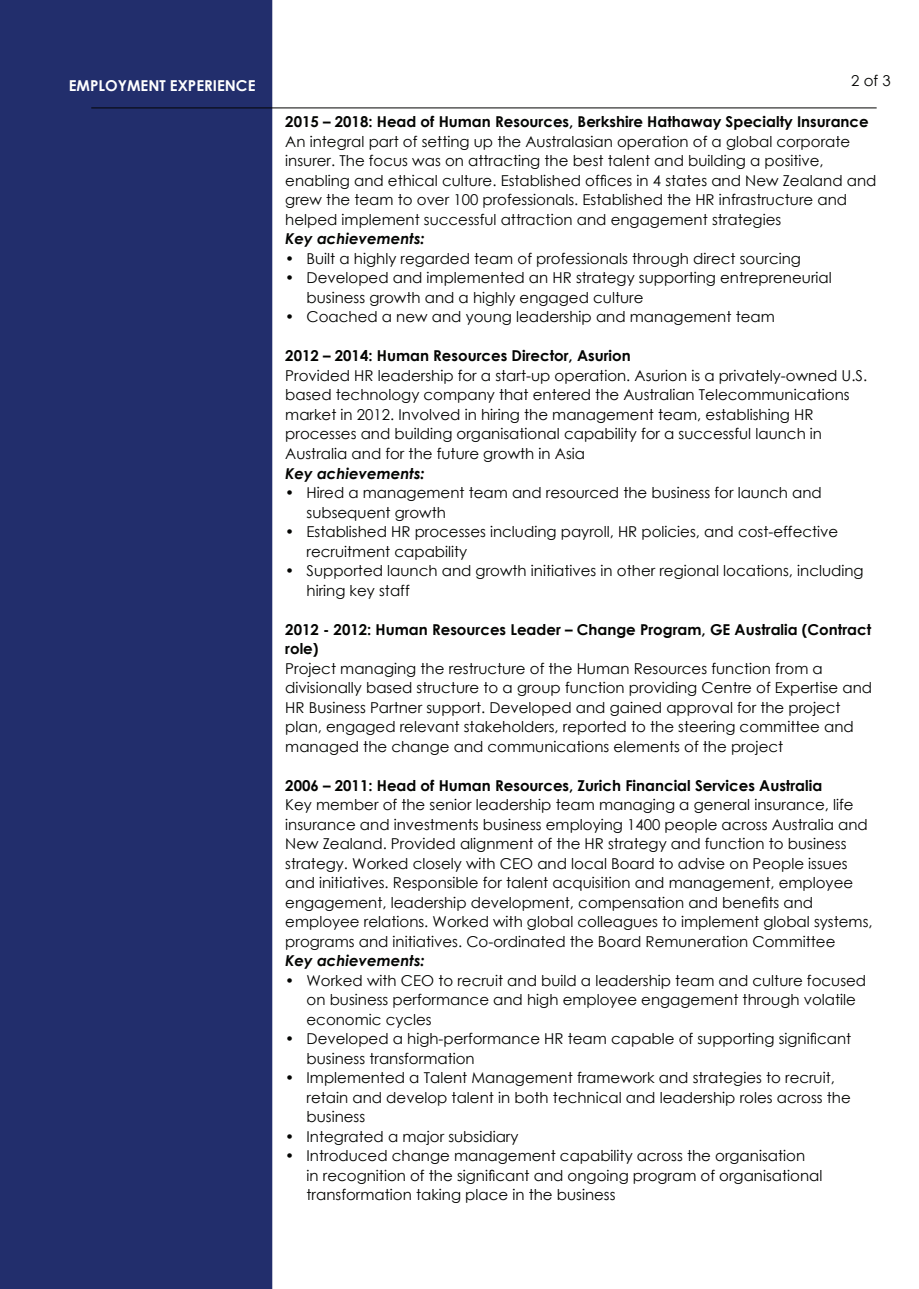
<style>
.page{position:relative;width:919px;height:1289px;background:#fff}
.page>*{position:absolute;margin:0;border:0;box-sizing:border-box;transform-origin:0 0}
.t1{font:15px/19.5px "Century Gothic";color:#040503}
.t2{font:700 15px/19.5px "Century Gothic";color:#040503}
.t3{font:italic 700 15px "Century Gothic";color:#040503}
.t4{font:700 15px "Century Gothic";color:#fff}
</style>
<div class="page">
<div style="left:0;top:0;width:272px;height:1288px;background:#222e6c"></div>
<hr style="left:91px;top:107px;width:785px;height:1px;background:#040503">
<p class="t4" style="left:69px;top:74px;width:188px">EMPLOYMENT EXPERIENCE</p>
<p class="t1" style="left:851px;top:70px;width:41px">2 of 3</p>
<p class="t2" style="left:285px;top:111px;width:585px">2015 – 2018: Head of Human Resources, Berkshire Hathaway Specialty Insurance</p>
<p class="t1" style="left:285px;top:131px;width:592px">An integral part of setting up the Australasian operation of a global corporate insurer. The focus was on attracting the best talent and building a positive, enabling and ethical culture. Established offices in 4 states and New Zealand and grew the team to over 100 professionals. Established the HR infrastructure and helped implement successful attraction and engagement strategies</p>
<p class="t3" style="left:285px;top:227px;width:141px">Key achievements:</p>
<p class="t1" style="left:285px;top:248px;width:517px">• Built a highly regarded team of professionals through direct sourcing</p>
<p class="t1" style="left:306px;top:268px;width:526px;text-indent:-21px">• Developed and implemented an HR strategy supporting entrepreneurial business growth and a highly engaged culture</p>
<p class="t1" style="left:285px;top:307px;width:491px">• Coached a new and young leadership and management team</p>
<p class="t2" style="left:285px;top:345px;width:347px">2012 – 2014: Human Resources Director, Asurion</p>
<p class="t1" style="left:285px;top:365px;width:583px">Provided HR leadership for a start-up operation. Asurion is a privately-owned U.S. based technology company that entered the Australian Telecommunications market in 2012. Involved in hiring the management team, establishing HR processes and building organisational capability for a successful launch in Australia and for the future growth in Asia</p>
<p class="t3" style="left:285px;top:461px;width:141px">Key achievements:</p>
<p class="t1" style="left:306px;top:482px;width:517px;text-indent:-21px">• Hired a management team and resourced the business for launch and subsequent growth</p>
<p class="t1" style="left:306px;top:521px;width:533px;text-indent:-21px">• Established HR processes including payroll, HR policies, and cost-effective recruitment capability</p>
<p class="t1" style="left:306px;top:560px;width:558px;text-indent:-21px">• Supported launch and growth initiatives in other regional locations, including hiring key staff</p>
<p class="t2" style="left:285px;top:618px;width:587px">2012 - 2012: Human Resources Leader – Change Program, GE Australia (Contract role)</p>
<p class="t1" style="left:285px;top:658px;width:588px">Project managing the restructure of the Human Resources function from a divisionally based structure to a group function providing Centre of Expertise and HR Business Partner support. Developed and gained approval for the project plan, engaged relevant stakeholders, reported to the steering committee and managed the change and communications elements of the project</p>
<p class="t2" style="left:285px;top:774px;width:538px">2006 – 2011: Head of Human Resources, Zurich Financial Services Australia</p>
<p class="t1" style="left:285px;top:794px;width:589px">Key member of the senior leadership team managing a general insurance, life insurance and investments business employing 1400 people across Australia and New Zealand. Provided alignment of the HR strategy and function to business strategy. Worked closely with CEO and local Board to advise on People issues and initiatives. Responsible for talent acquisition and management, employee engagement, leadership development, compensation and benefits and employee relations. Worked with global colleagues to implement global systems, programs and initiatives. Co-ordinated the Board Remuneration Committee</p>
<p class="t3" style="left:285px;top:949px;width:141px">Key achievements:</p>
<p class="t1" style="left:306px;top:970px;width:561px;text-indent:-21px">• Worked with CEO to recruit and build a leadership team and culture focused on business performance and high employee engagement through volatile economic cycles</p>
<p class="t1" style="left:306px;top:1028px;width:546px;text-indent:-21px">• Developed a high-performance HR team capable of supporting significant business transformation</p>
<p class="t1" style="left:306px;top:1067px;width:546px;text-indent:-21px">• Implemented a Talent Management framework and strategies to recruit, retain and develop talent in both technical and leadership roles across the business</p>
<p class="t1" style="left:285px;top:1126px;width:235px">• Integrated a major subsidiary</p>
<p class="t1" style="left:306px;top:1145px;width:517px;text-indent:-21px">• Introduced change management capability across the organisation<br>in recognition of the significant and ongoing program of organisational transformation taking place in the business</p>
</div>
